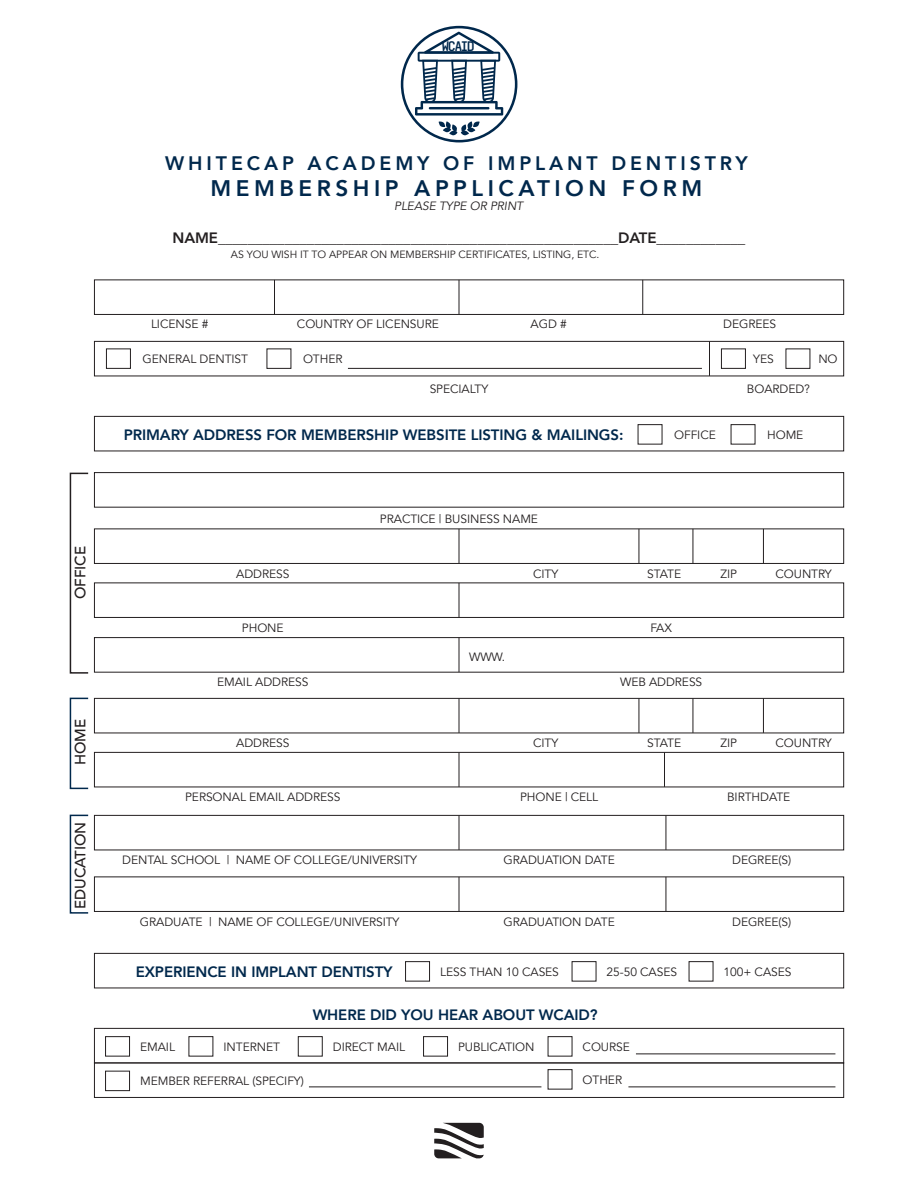
<style>
.page{position:relative;width:918px;height:1188px;background:#fff}
.page>*{position:absolute;margin:0;border:0;box-sizing:border-box;transform-origin:0 0}
.t1{font:800 22.5px "Avenir";letter-spacing:.2em;color:#00284c}
.t2{font:800 19.5px "Avenir";letter-spacing:.2em;color:#00284c}
.t3{font:700 15.15px "Realtime Rounded";letter-spacing:-.1em;color:#00284c}
.t4{font:800 15px "Avenir";letter-spacing:-.005em;color:#00284c}
.t5{font:800 15px "Avenir";letter-spacing:-.005em;color:#231f20}
.t6{font:500 15px "Avenir";letter-spacing:-.005em;color:#231f20}
.t7{font:12px "Avenir";letter-spacing:-.005em;color:#231f20}
.t8{font:italic 12px "Avenir";letter-spacing:-.005em;color:#231f20}
.t9{font:10.5px "Avenir";letter-spacing:-.005em;color:#231f20}
</style>
<div class="page">
<div style="left:94px;top:529px;width:750px;height:35px;border:1px solid #231f20"></div>
<div style="left:70px;top:473px;width:19px;height:201px;border:2px solid #231f20"></div>
<hr style="left:459px;top:529px;width:1px;height:34px;background:#231f20">
<hr style="left:639px;top:529px;width:1px;height:34px;background:#231f20">
<hr style="left:693px;top:529px;width:1px;height:34px;background:#231f20">
<hr style="left:763px;top:529px;width:1px;height:34px;background:#231f20">
<div style="left:94px;top:583px;width:750px;height:35px;border:1px solid #231f20"></div>
<hr style="left:459px;top:583px;width:1px;height:34px;background:#231f20">
<div style="left:94px;top:637px;width:750px;height:36px;border:1px solid #231f20"></div>
<div style="left:94px;top:472px;width:750px;height:36px;border:1px solid #231f20"></div>
<hr style="left:459px;top:638px;width:1px;height:34px;background:#231f20">
<div style="left:94px;top:698px;width:750px;height:35px;border:1px solid #231f20"></div>
<div style="left:70px;top:698px;width:19px;height:91px;border:2px solid #00284c"></div>
<hr style="left:459px;top:698px;width:1px;height:35px;background:#231f20">
<hr style="left:639px;top:698px;width:1px;height:35px;background:#231f20">
<hr style="left:693px;top:698px;width:1px;height:35px;background:#231f20">
<hr style="left:763px;top:698px;width:1px;height:35px;background:#231f20">
<div style="left:94px;top:752px;width:750px;height:35px;border:1px solid #231f20"></div>
<hr style="left:459px;top:752px;width:1px;height:35px;background:#231f20">
<hr style="left:664px;top:752px;width:1px;height:35px;background:#231f20">
<div style="left:94px;top:815px;width:750px;height:35px;border:1px solid #231f20"></div>
<div style="left:70px;top:815px;width:19px;height:99px;border:2px solid #00284c"></div>
<hr style="left:459px;top:815px;width:1px;height:35px;background:#231f20">
<hr style="left:666px;top:815px;width:1px;height:35px;background:#231f20">
<div style="left:94px;top:877px;width:750px;height:35px;border:1px solid #231f20"></div>
<hr style="left:459px;top:877px;width:1px;height:34px;background:#231f20">
<hr style="left:666px;top:877px;width:1px;height:34px;background:#231f20">
<div style="left:94px;top:341px;width:750px;height:35px;border:1px solid #231f20"></div>
<div style="left:94px;top:280px;width:750px;height:35px;border:1px solid #231f20"></div>
<hr style="left:459px;top:280px;width:1px;height:34px;background:#231f20">
<hr style="left:642px;top:280px;width:1px;height:34px;background:#231f20">
<hr style="left:274px;top:280px;width:1px;height:34px;background:#231f20">
<hr style="left:709px;top:341px;width:1px;height:35px;background:#231f20">
<svg style="left:434px;top:1123px;width:50px;height:35px"></svg>
<svg style="left:401px;top:26px;width:116px;height:116px"></svg>
<div style="left:721px;top:349px;width:25px;height:20px;border:1px solid #231f20"></div>
<div style="left:94px;top:416px;width:750px;height:35px;border:1px solid #231f20"></div>
<div style="left:638px;top:424px;width:24px;height:21px;border:1px solid #231f20"></div>
<div style="left:731px;top:424px;width:24px;height:21px;border:1px solid #231f20"></div>
<div style="left:94px;top:953px;width:750px;height:35px;border:1px solid #231f20"></div>
<div style="left:405px;top:961px;width:25px;height:21px;border:1px solid #231f20"></div>
<div style="left:572px;top:961px;width:24px;height:21px;border:1px solid #231f20"></div>
<div style="left:689px;top:961px;width:24px;height:21px;border:1px solid #231f20"></div>
<div style="left:106px;top:349px;width:25px;height:20px;border:1px solid #231f20"></div>
<div style="left:267px;top:349px;width:24px;height:20px;border:1px solid #231f20"></div>
<div style="left:786px;top:349px;width:24px;height:20px;border:1px solid #231f20"></div>
<div style="left:94px;top:1028px;width:750px;height:35px;border:1px solid #231f20"></div>
<div style="left:94px;top:1063px;width:750px;height:35px;border:1px solid #231f20"></div>
<div style="left:105px;top:1036px;width:25px;height:21px;border:1px solid #231f20"></div>
<div style="left:105px;top:1071px;width:25px;height:20px;border:1px solid #231f20"></div>
<div style="left:189px;top:1036px;width:24px;height:21px;border:1px solid #231f20"></div>
<div style="left:298px;top:1036px;width:25px;height:21px;border:1px solid #231f20"></div>
<div style="left:423px;top:1036px;width:25px;height:21px;border:1px solid #231f20"></div>
<div style="left:548px;top:1036px;width:24px;height:21px;border:1px solid #231f20"></div>
<hr style="left:636px;top:1054px;width:199px;height:1px;background:#231f20">
<div style="left:548px;top:1069px;width:24px;height:21px;border:1px solid #231f20"></div>
<hr style="left:628px;top:1087px;width:207px;height:1px;background:#231f20">
<hr style="left:309px;top:1087px;width:232px;height:1px;background:#231f20">
<hr style="left:348px;top:368px;width:354px;height:1px;background:#231f20">
<p class="t3" style="left:441px;top:36px;width:35px">WCAID</p>
<p class="t6" style="left:67px;top:599px;width:55px;rotate:-90deg">OFFICE</p>
<p class="t6" style="left:67px;top:765px;width:48px;rotate:-90deg">HOME</p>
<p class="t6" style="left:67px;top:909px;width:89px;rotate:-90deg">EDUCATION</p>
<h2 class="t2" style="left:165px;top:148px;width:584px">WHITECAP ACADEMY OF IMPLANT DENTISTRY</h2>
<h1 class="t1" style="left:211px;top:170px;width:493px">MEMBERSHIP APPLICATION FORM</h1>
<p class="t8" style="left:394px;top:199px;width:130px">PLEASE TYPE OR PRINT</p>
<p class="t5" style="left:173px;top:226px;width:574px">NAME______________________________________________________DATE____________</p>
<p class="t9" style="left:231px;top:248px;width:370px">AS YOU WISH IT TO APPEAR ON MEMBERSHIP CERTIFICATES, LISTING, ETC.</p>
<p class="t7" style="left:151px;top:317px;width:59px">LICENSE #</p>
<p class="t7" style="left:297px;top:317px;width:143px">COUNTRY OF LICENSURE</p>
<p class="t7" style="left:531px;top:317px;width:38px">AGD #</p>
<p class="t7" style="left:723px;top:317px;width:54px">DEGREES</p>
<p class="t7" style="left:143px;top:352px;width:107px">GENERAL DENTIST</p>
<p class="t7" style="left:303px;top:352px;width:41px">OTHER</p>
<p class="t7" style="left:818px;top:352px;width:21px">NO</p>
<p class="t7" style="left:753px;top:352px;width:22px">YES</p>
<p class="t7" style="left:430px;top:382px;width:60px">SPECIALTY</p>
<p class="t7" style="left:747px;top:382px;width:65px">BOARDED?</p>
<p class="t4" style="left:124px;top:423px;width:501px">PRIMARY ADDRESS FOR MEMBERSHIP WEBSITE LISTING &amp; MAILINGS:</p>
<p class="t7" style="left:674px;top:428px;width:43px">OFFICE</p>
<p class="t7" style="left:767px;top:428px;width:38px">HOME</p>
<p class="t7" style="left:236px;top:566px;width:55px">ADDRESS</p>
<p class="t7" style="left:380px;top:512px;width:160px">PRACTICE | BUSINESS NAME</p>
<p class="t7" style="left:533px;top:566px;width:27px">CITY</p>
<p class="t7" style="left:647px;top:566px;width:35px">STATE</p>
<p class="t7" style="left:720px;top:566px;width:18px">ZIP</p>
<p class="t7" style="left:776px;top:566px;width:58px">COUNTRY</p>
<p class="t7" style="left:242px;top:620px;width:43px">PHONE</p>
<p class="t7" style="left:650px;top:620px;width:23px">FAX</p>
<p class="t7" style="left:217px;top:675px;width:93px">EMAIL ADDRESS</p>
<p class="t7" style="left:236px;top:736px;width:55px">ADDRESS</p>
<p class="t7" style="left:469px;top:650px;width:38px">WWW.</p>
<p class="t7" style="left:620px;top:675px;width:84px">WEB ADDRESS</p>
<p class="t7" style="left:533px;top:736px;width:27px">CITY</p>
<p class="t7" style="left:647px;top:736px;width:35px">STATE</p>
<p class="t7" style="left:720px;top:736px;width:18px">ZIP</p>
<p class="t7" style="left:776px;top:736px;width:58px">COUNTRY</p>
<p class="t7" style="left:185px;top:790px;width:157px">PERSONAL EMAIL ADDRESS</p>
<p class="t7" style="left:520px;top:790px;width:80px">PHONE | CELL</p>
<p class="t7" style="left:727px;top:790px;width:65px">BIRTHDATE</p>
<p class="t7" style="left:122px;top:853px;width:296px">DENTAL SCHOOL | NAME OF COLLEGE/UNIVERSITY</p>
<p class="t7" style="left:504px;top:853px;width:113px">GRADUATION DATE</p>
<p class="t7" style="left:732px;top:853px;width:61px">DEGREE(S)</p>
<p class="t7" style="left:140px;top:914px;width:261px">GRADUATE | NAME OF COLLEGE/UNIVERSITY</p>
<p class="t7" style="left:504px;top:914px;width:113px">GRADUATION DATE</p>
<p class="t7" style="left:732px;top:914px;width:61px">DEGREE(S)</p>
<p class="t4" style="left:136px;top:960px;width:259px">EXPERIENCE IN IMPLANT DENTISTY</p>
<p class="t7" style="left:440px;top:965px;width:120px">LESS THAN 10 CASES</p>
<p class="t7" style="left:607px;top:965px;width:72px">25-50 CASES</p>
<p class="t7" style="left:724px;top:965px;width:69px">100+ CASES</p>
<p class="t4" style="left:313px;top:1003px;width:287px">WHERE DID YOU HEAR ABOUT WCAID?</p>
<p class="t7" style="left:224px;top:1040px;width:58px">INTERNET</p>
<p class="t7" style="left:333px;top:1040px;width:74px">DIRECT MAIL</p>
<p class="t7" style="left:458px;top:1040px;width:78px">PUBLICATION</p>
<p class="t7" style="left:583px;top:1040px;width:49px">COURSE</p>
<p class="t7" style="left:583px;top:1073px;width:41px">OTHER</p>
<p class="t7" style="left:140px;top:1040px;width:36px">EMAIL</p>
<p class="t7" style="left:140px;top:1074px;width:165px">MEMBER REFERRAL (SPECIFY)</p>
</div>
